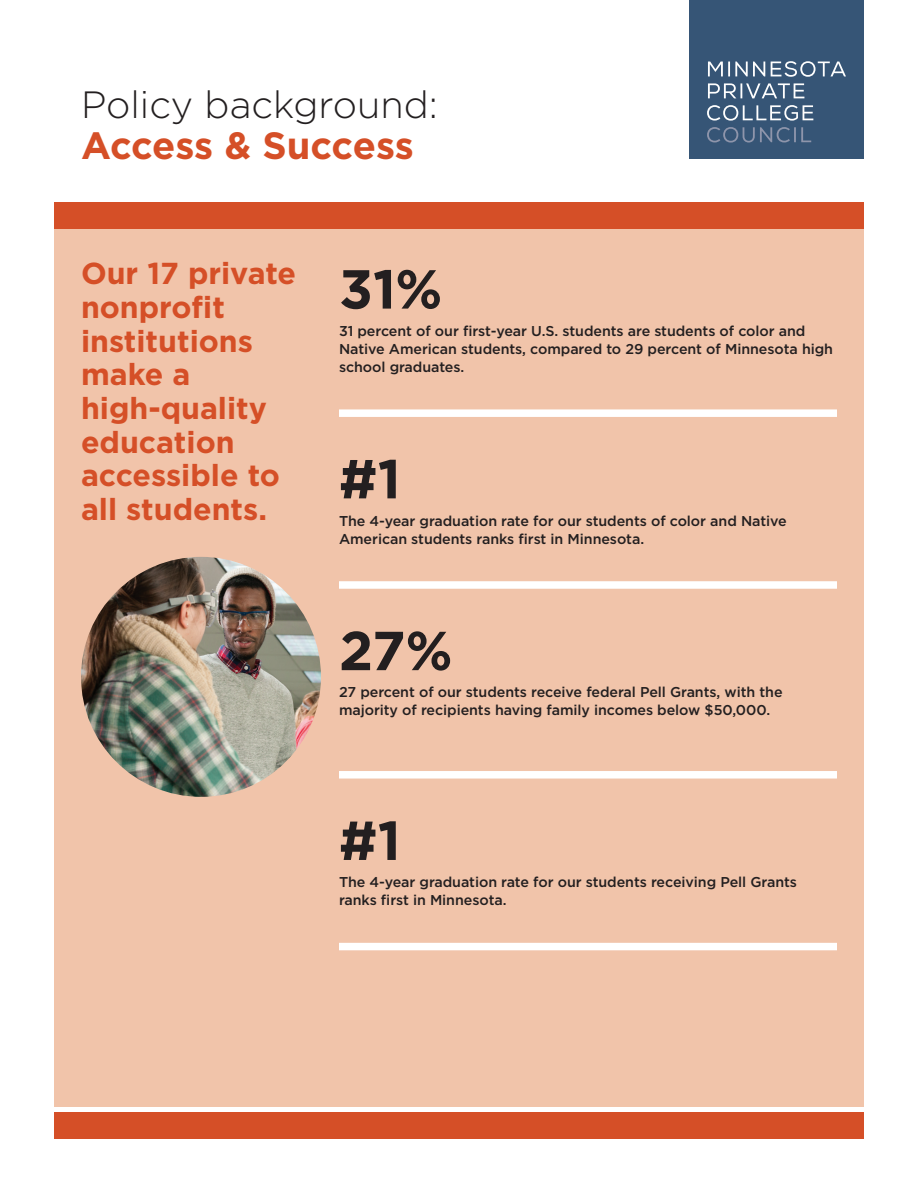
<style>
.page{position:relative;width:918px;height:1188px;background:#fff}
.page>*{position:absolute;margin:0;border:0;box-sizing:border-box;transform-origin:0 0}
.t1{font:700 54.9px "Gotham";color:#231f20}
.t2{font:300 37.95px "Gotham";color:#231f20}
.t3{font:700 37.95px "Gotham";letter-spacing:-.01em;color:#d54f27}
.t4{font:700 30.3px/33.6px "Gotham";color:#d54f27}
.t5{font:500 14.25px/18px "Gotham";letter-spacing:-.005em;color:#231f20}
</style>
<div class="page">
<div style="left:54px;top:1112px;width:810px;height:27px;background:#d54f27"></div>
<div style="left:689px;top:0;width:175px;height:159px;background:#365576"></div>
<svg style="left:708px;top:61px;width:138px;height:16px"></svg>
<svg style="left:708px;top:83px;width:96px;height:15px"></svg>
<svg style="left:707px;top:105px;width:106px;height:16px"></svg>
<svg style="left:707px;top:127px;width:104px;height:16px"></svg>
<div style="left:54px;top:202px;width:810px;height:27px;background:#d54f27"></div>
<div style="left:54px;top:229px;width:810px;height:878px;background:#f1c4aa"></div>
<img style="left:81px;top:557px;width:240px;height:240px;border-radius:120px">
<div style="left:339px;top:409px;width:498px;height:8px;background:#fff"></div>
<div style="left:339px;top:581px;width:498px;height:8px;background:#fff"></div>
<div style="left:339px;top:771px;width:498px;height:8px;background:#fff"></div>
<div style="left:339px;top:943px;width:498px;height:7px;background:#fff"></div>
<h2 class="t2" style="left:81px;top:84px;width:358px">Policy background:</h2>
<h2 class="t3" style="left:81px;top:124px;width:334px">Access &amp; Success</h2>
<h3 class="t4" style="left:81px;top:257px;width:217px">Our 17 private nonprofit institutions make a high-quality education accessible to all students.</h3>
<h1 class="t1" style="left:339px;top:257px;width:105px">31%</h1>
<p class="t5" style="left:339px;top:322px;width:496px">31 percent of our first-year U.S. students are students of color and<br>Native American students, compared to 29 percent of Minnesota high school graduates.</p>
<h1 class="t1" style="left:339px;top:447px;width:63px">#1</h1>
<p class="t5" style="left:339px;top:512px;width:449px">The 4-year graduation rate for our students of color and Native<br>American students ranks first in Minnesota.</p>
<h1 class="t1" style="left:339px;top:619px;width:115px">27%</h1>
<p class="t5" style="left:339px;top:683px;width:445px">27 percent of our students receive federal Pell Grants, with the majority of recipients having family incomes below $50,000.</p>
<h1 class="t1" style="left:339px;top:809px;width:63px">#1</h1>
<p class="t5" style="left:339px;top:873px;width:460px">The 4-year graduation rate for our students receiving Pell Grants ranks first in Minnesota.</p>
</div>
